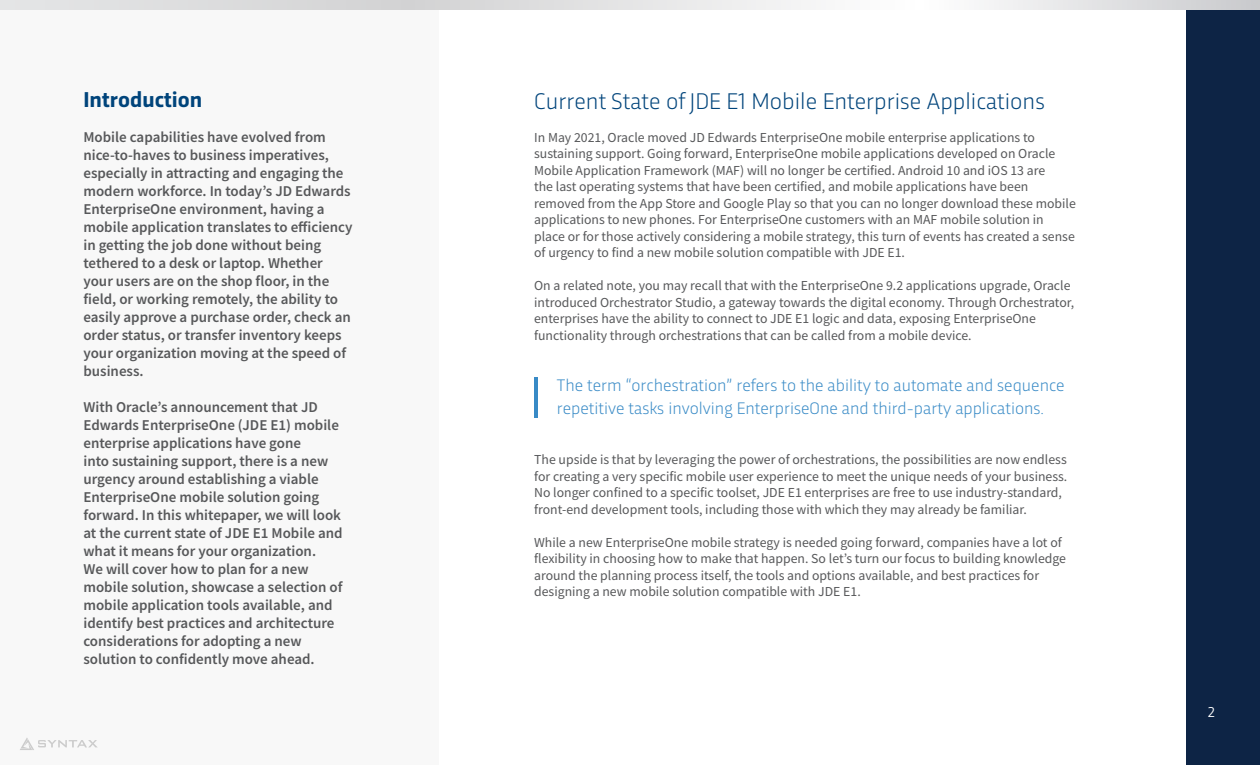
<style>
.page{position:relative;width:1260px;height:765px;background:#fff}
.page>*{position:absolute;margin:0;border:0;box-sizing:border-box;transform-origin:0 0}
.t1{font:300 23.75px "Trasandina";color:#00447b}
.t2{font:700 22.5px "Trasandina";color:#00447b}
.t3{font:300 17.5px/22.5px "Trasandina";color:#388ac6}
.t4{font:600 15px/18px "Source Sans Pro";color:#57585a}
.t5{font:15px "Trasandina";color:#fff}
.t6{font:13.75px/16.5px "Source Sans Pro";color:#57585a}
</style>
<div class="page">
<div style="left:1186px;top:0;width:74px;height:765px;background:#0d2445"></div>
<div style="left:1px;top:0;width:438px;height:765px;background:#f8f8f8"></div>
<svg style="left:20px;top:738px;width:77px;height:12px"></svg>
<svg style="left:0;top:0;width:1260px;height:10px"></svg>
<hr style="left:534px;top:378px;width:4px;height:40px;background:#388ac6">
<p class="t2" style="left:83px;top:83px;width:120px">Introduction</p>
<p class="t4" style="left:83px;top:128px;width:271px">Mobile capabilities have evolved from nice-to-haves to business imperatives, especially in attracting and engaging the modern workforce. In today’s JD Edwards EnterpriseOne environment, having a mobile application translates to efficiency in getting the job done without being tethered to a desk or laptop. Whether your users are on the shop floor, in the field, or working remotely, the ability to easily approve a purchase order, check an order status, or transfer inventory keeps your organization moving at the speed of business.</p>
<p class="t4" style="left:83px;top:398px;width:261px">With Oracle’s announcement that JD Edwards EnterpriseOne (JDE E1) mobile enterprise applications have gone<br>into sustaining support, there is a new urgency around establishing a viable EnterpriseOne mobile solution going forward. In this whitepaper, we will look at the current state of JDE E1 Mobile and what it means for your organization.<br>We will cover how to plan for a new mobile solution, showcase a selection of mobile application tools available, and identify best practices and architecture considerations for adopting a new solution to confidently move ahead.</p>
<p class="t1" style="left:534px;top:84px;width:512px">Current State of JDE E1 Mobile Enterprise Applications</p>
<p class="t6" style="left:534px;top:129px;width:543px">In May 2021, Oracle moved JD Edwards EnterpriseOne mobile enterprise applications to sustaining support. Going forward, EnterpriseOne mobile applications developed on Oracle Mobile Application Framework (MAF) will no longer be certified. Android 10 and iOS 13 are<br>the last operating systems that have been certified, and mobile applications have been removed from the App Store and Google Play so that you can no longer download these mobile applications to new phones. For EnterpriseOne customers with an MAF mobile solution in place or for those actively considering a mobile strategy, this turn of events has created a sense of urgency to find a new mobile solution compatible with JDE E1.</p>
<p class="t6" style="left:534px;top:277px;width:542px">On a related note, you may recall that with the EnterpriseOne 9.2 applications upgrade, Oracle introduced Orchestrator Studio, a gateway towards the digital economy. Through Orchestrator, enterprises have the ability to connect to JDE E1 logic and data, exposing EnterpriseOne functionality through orchestrations that can be called from a mobile device.</p>
<p class="t3" style="left:557px;top:373px;width:509px">The term “orchestration” refers to the ability to automate and sequence repetitive tasks involving EnterpriseOne and third-party applications.</p>
<p class="t6" style="left:534px;top:451px;width:535px">The upside is that by leveraging the power of orchestrations, the possibilities are now endless for creating a very specific mobile user experience to meet the unique needs of your business.<br>No longer confined to a specific toolset, JDE E1 enterprises are free to use industry-standard, front-end development tools, including those with which they may already be familiar.</p>
<p class="t6" style="left:534px;top:534px;width:533px">While a new EnterpriseOne mobile strategy is needed going forward, companies have a lot of flexibility in choosing how to make that happen. So let’s turn our focus to building knowledge around the planning process itself, the tools and options available, and best practices for designing a new mobile solution compatible with JDE E1.</p>
<p class="t5" style="left:1208px;top:701px;width:9px">2</p>
</div>
